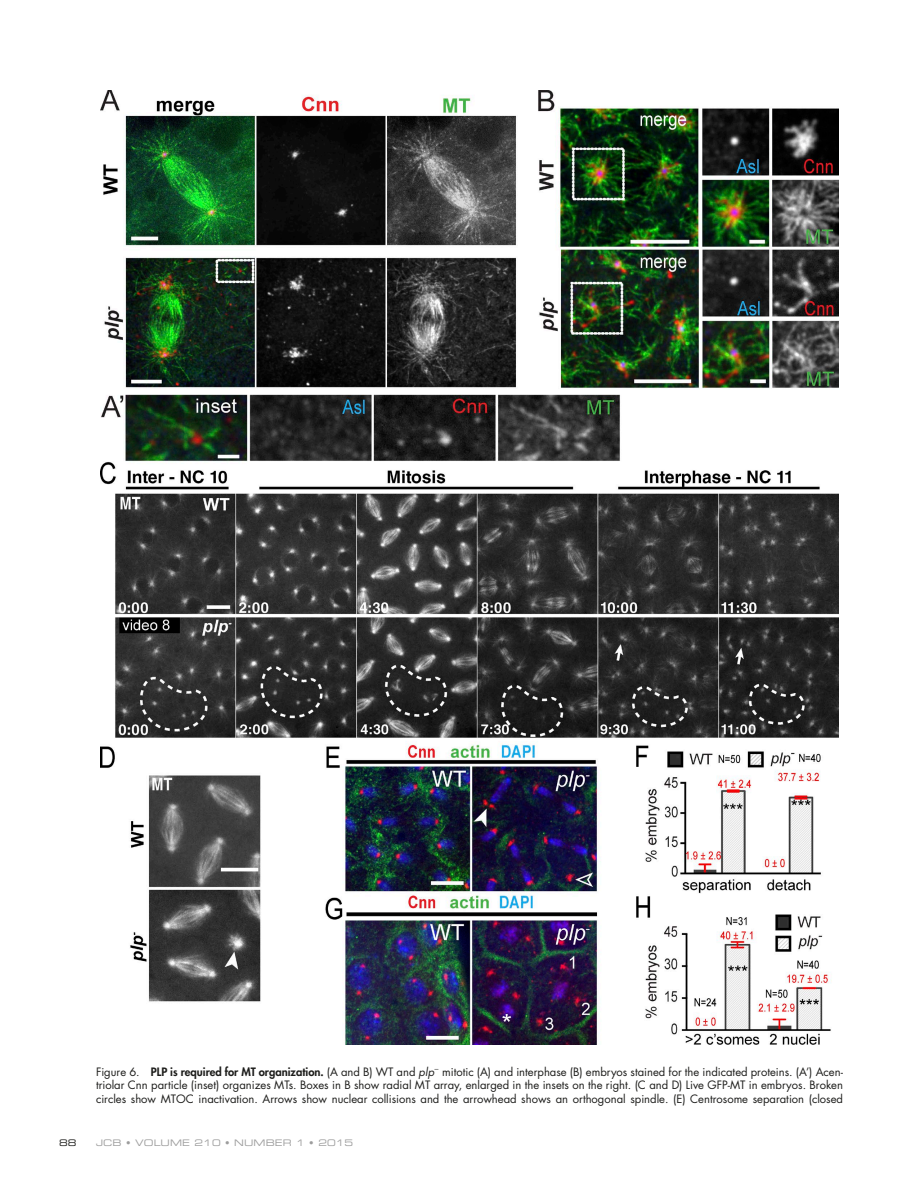
<style>
.page{position:relative;width:918px;height:1188px;background:#fff}
.page>*{position:absolute;margin:0;border:0;box-sizing:border-box;transform-origin:0 0}
.t1{font:11.25px/13.5px "Futura Std";color:#1d1d1b;text-align:justify}
.t2{font:9px "Eurostile LT Std Ex 2";letter-spacing:.01em;color:#9d9d9d}
.t3{font:9px "Eurostile LT Std Ex 2";color:#1d1d1b}
.s1{font-weight:800}
.s2{font-style:italic}
</style>
<div class="page">
<img style="left:100px;top:90px;width:739px;height:954px">
<p class="t1" style="left:96px;top:1065px;width:749px">Figure 6. <span class="s1">PLP is required for MT organization.</span> (A and B) WT and <span class="s2">plp</span><sup>−</sup> mitotic (A) and interphase (B) embryos stained for the indicated proteins. (A’) Acen&shy;triolar Cnn particle (inset) organizes MTs. Boxes in B show radial MT array, enlarged in the insets on the right. (C and D) Live GFP-MT in embryos. Broken circles show MTOC inactivation. Arrows show nuclear collisions and the arrowhead shows an orthogonal spindle. (E) Centrosome separation (closed</p>
<p class="t3" style="left:59px;top:1136px;width:19px">88</p>
<p class="t2" style="left:96px;top:1136px;width:259px">JCB • VOLUME 210 • NUMBER 1 • 2015</p>
</div>
